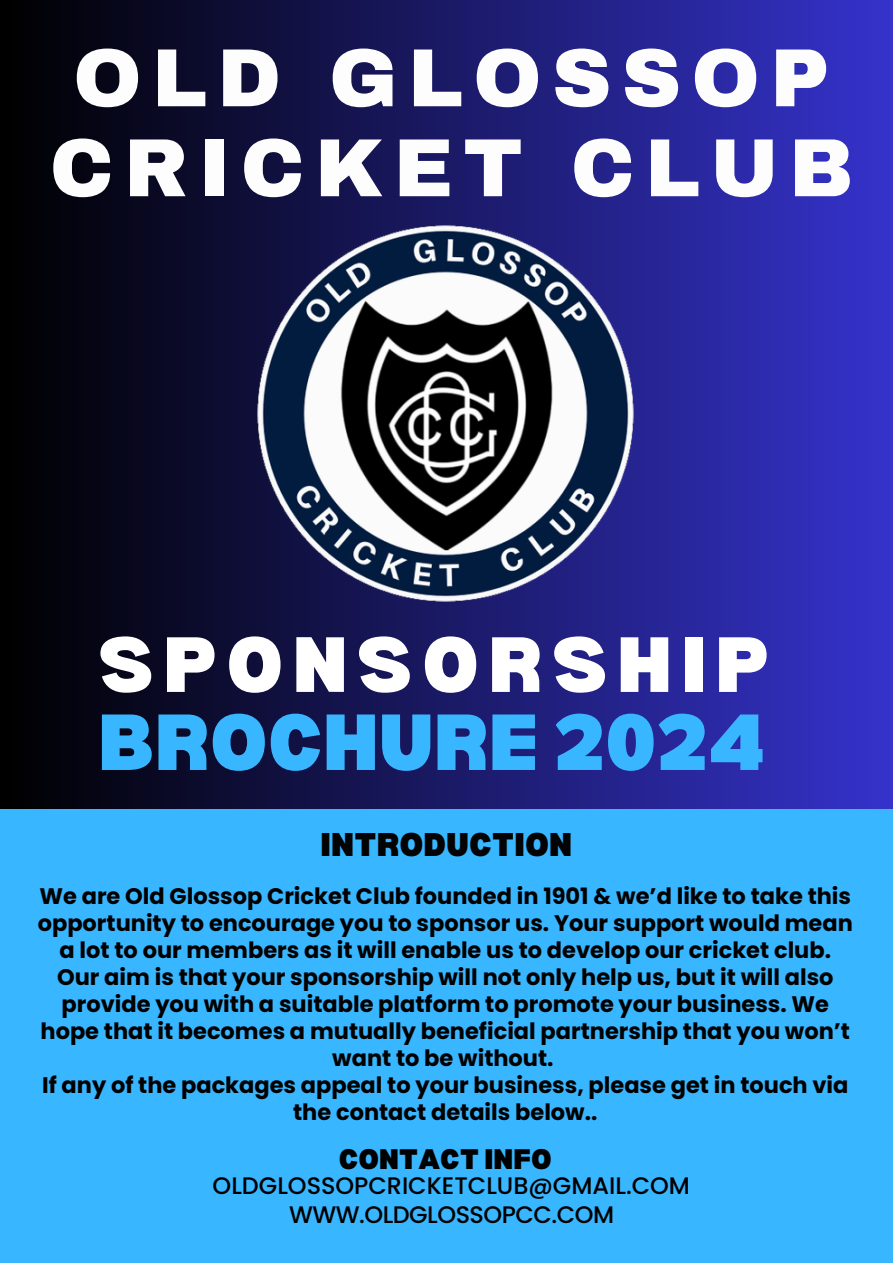
<style>
.page{position:relative;width:893px;height:1264px;background:#fff}
.page>*{position:absolute;margin:0;border:0;box-sizing:border-box;transform-origin:0 0}
.t1{font:900 82.35px/89.8px "Archivo";letter-spacing:.125em;color:#fdfdfd}
.t2{font:900 77.55px "Bernoru";color:#38b6ff}
.t3{font:900 76.5px "Bernoru";letter-spacing:.125em;color:#fff}
.t4{font:900 32.1px "Bernoru";color:#030303}
.t5{font:900 27.6px "Bernoru";color:#000}
.t6{font:500 23.85px "Poppins";color:#000}
.t7{font:500 23.85px "Poppins";letter-spacing:-.02em;color:#000}
.t8{font:700 22.5px/27px "Poppins";color:#000;text-align:center}
</style>
<div class="page">
<div style="left:0;top:0;width:892px;height:1262px;background:linear-gradient(to right,#000,#3532cb)"></div>
<div style="left:0;top:809px;width:892px;height:453px;background:#38b6ff"></div>
<img style="left:242px;top:211px;width:406px;height:405px">
<p class="t1" style="left:50px;top:34px;width:804px">OLD GLOSSOP<br>CRICKET CLUB</p>
<p class="t3" style="left:98px;top:621px;width:672px">SPONSORSHIP</p>
<p class="t2" style="left:98px;top:698px;width:668px">BROCHURE 2024</p>
<p class="t4" style="left:320px;top:825px;width:253px">INTRODUCTION</p>
<p class="t8" style="left:38px;top:882px;width:816px">We are Old Glossop Cricket Club founded in 1901 &amp; we’d like to take this opportunity to encourage you to sponsor us. Your support would mean a lot to our members as it will enable us to develop our cricket club.</p>
<p class="t8" style="left:41px;top:963px;width:811px">Our aim is that your sponsorship will not only help us, but it will also provide you with a suitable platform to promote your business. We hope that it becomes a mutually beneficial partnership that you won’t want to be without.</p>
<p class="t8" style="left:42px;top:1071px;width:807px">If any of the packages appeal to your business, please get in touch via the contact details below..</p>
<p class="t5" style="left:339px;top:1143px;width:214px">CONTACT INFO</p>
<p class="t6" style="left:213px;top:1169px;width:479px">OLDGLOSSOPCRICKETCLUB@GMAIL.COM</p>
<p class="t7" style="left:289px;top:1197px;width:326px">WWW.OLDGLOSSOPCC.COM</p>
</div>
